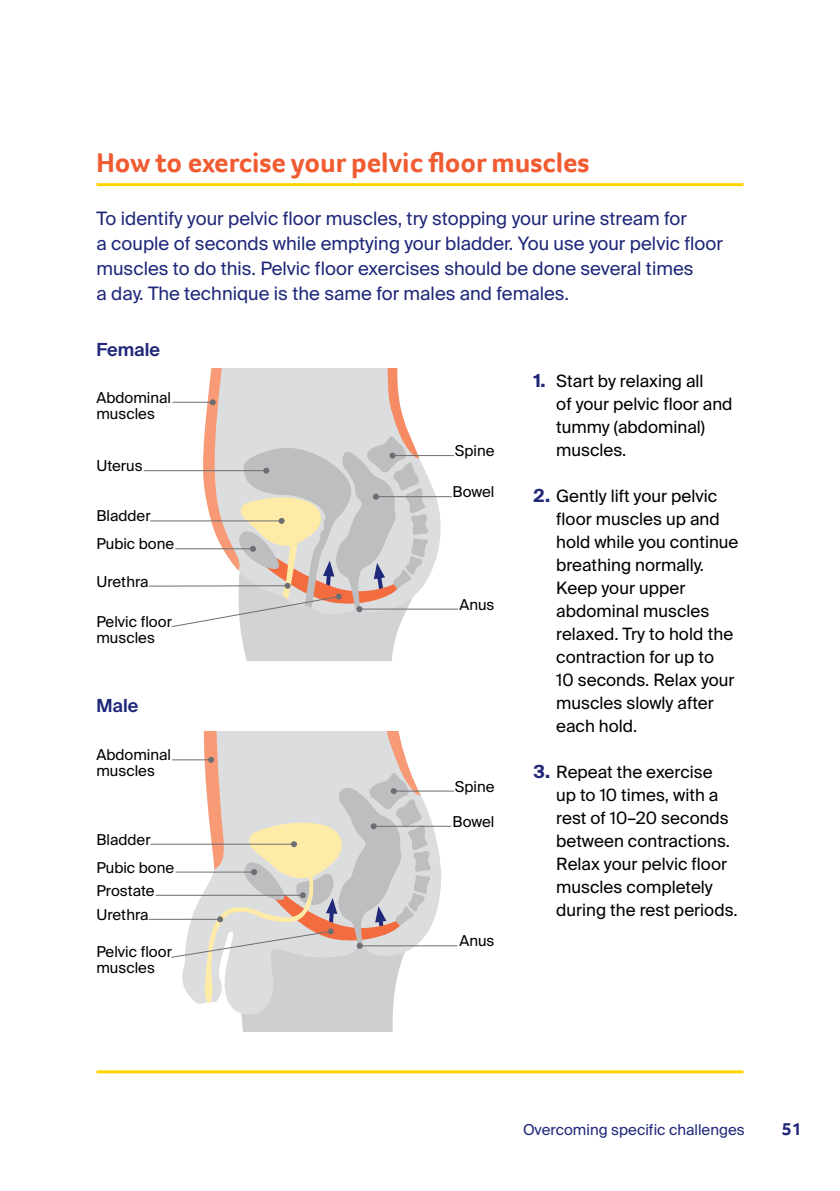
<style>
.page{position:relative;width:840px;height:1191px;background:#fff}
.page>*{position:absolute;margin:0;border:0;box-sizing:border-box;transform-origin:0 0}
.t1{font:700 28px "Foco CC";color:#f15b31}
.t2{font:18.4px/25px "Suisse Intl";color:#1f2879}
.t3{font:600 18px "Suisse Intl";color:#1f2879}
.t4{font:700 18px "Foco CC";color:#1f2879}
.t5{font:17px/23px "Suisse Intl";color:#000}
.t6{font:15px/16px "Suisse Intl";color:#000}
.t7{font:15px "Suisse Intl";color:#1f2879}
.s1{font-weight:700;font-size:18px;color:#1f2879}
</style>
<div class="page">
<svg style="left:429px;top:456px;width:18px;height:154px"></svg>
<hr style="left:143px;top:470px;width:123px;height:1px;background:#6d6e71">
<hr style="left:150px;top:520px;width:131px;height:1px;background:#6d6e71">
<hr style="left:149px;top:585px;width:138px;height:1px;background:#6d6e71">
<hr style="left:392px;top:455px;width:62px;height:1px;background:#6d6e71">
<hr style="left:376px;top:496px;width:75px;height:1px;background:#6d6e71">
<hr style="left:359px;top:608px;width:99px;height:1px;background:#6d6e71">
<svg style="left:170px;top:368px;width:259px;height:293px"></svg>
<hr style="left:96px;top:183px;width:647px;height:3px;background:#ffd400">
<hr style="left:96px;top:1070px;width:647px;height:3px;background:#ffd400">
<hr style="left:150px;top:843px;width:144px;height:1px;background:#6d6e71">
<hr style="left:155px;top:894px;width:148px;height:1px;background:#6d6e71">
<hr style="left:149px;top:918px;width:71px;height:1px;background:#6d6e71">
<hr style="left:373px;top:825px;width:78px;height:1px;background:#6d6e71">
<hr style="left:393px;top:790px;width:61px;height:1px;background:#6d6e71">
<hr style="left:359px;top:945px;width:98px;height:1px;background:#6d6e71">
<svg style="left:170px;top:731px;width:274px;height:300px"></svg>
<h1 class="t1" style="left:96px;top:144px;width:494px">How to exercise your pelvic floor muscles</h1>
<p class="t2" style="left:96px;top:206px;width:627px">To identify your pelvic floor muscles, try stopping your urine stream for<br>a couple of seconds while emptying your bladder. You use your pelvic floor muscles to do this. Pelvic floor exercises should be done several times<br>a day. The technique is the same for males and females.</p>
<p class="t3" style="left:96px;top:339px;width:65px">Female</p>
<p class="t6" style="left:96px;top:390px;width:76px">Abdominal muscles</p>
<p class="t6" style="left:96px;top:458px;width:48px">Uterus</p>
<p class="t6" style="left:96px;top:508px;width:56px">Bladder</p>
<p class="t6" style="left:96px;top:536px;width:79px">Pubic bone</p>
<p class="t6" style="left:96px;top:573px;width:53px">Urethra</p>
<p class="t6" style="left:96px;top:614px;width:77px">Pelvic floor muscles</p>
<p class="t3" style="left:96px;top:695px;width:43px">Male</p>
<p class="t6" style="left:96px;top:747px;width:76px">Abdominal muscles</p>
<p class="t6" style="left:96px;top:825px;width:79px;line-height:28.2px">Bladder<br>Pubic bone</p>
<p class="t6" style="left:96px;top:882px;width:60px">Prostate</p>
<p class="t6" style="left:96px;top:906px;width:53px">Urethra</p>
<p class="t6" style="left:96px;top:944px;width:77px">Pelvic floor muscles</p>
<p class="t6" style="left:454px;top:443px;width:41px">Spine</p>
<p class="t6" style="left:452px;top:484px;width:43px">Bowel</p>
<p class="t6" style="left:459px;top:596px;width:36px">Anus</p>
<p class="t6" style="left:454px;top:778px;width:41px">Spine</p>
<p class="t6" style="left:452px;top:813px;width:43px">Bowel</p>
<p class="t6" style="left:459px;top:933px;width:36px">Anus</p>
<p class="t5" style="left:556px;top:369px;width:178px;text-indent:-23px"><span class="s1">1.</span> Start by relaxing all<br>of your pelvic floor and tummy (abdominal) muscles.</p>
<p class="t5" style="left:556px;top:484px;width:184px;text-indent:-23px"><span class="s1">2.</span> Gently lift your pelvic floor muscles up and hold while you continue breathing normally.<br>Keep your upper abdominal muscles relaxed. Try to hold the contraction for up to<br>10 seconds. Relax your muscles slowly after each hold.</p>
<p class="t5" style="left:556px;top:760px;width:183px;text-indent:-23px"><span class="s1">3.</span> Repeat the exercise<br>up to 10 times, with a rest of 10–20 seconds between contractions.<br>Relax your pelvic floor muscles completely during the rest periods.</p>
<p class="t7" style="left:522px;top:1121px;width:223px">Overcoming specific challenges</p>
<p class="t4" style="left:781px;top:1117px;width:21px">51</p>
</div>
